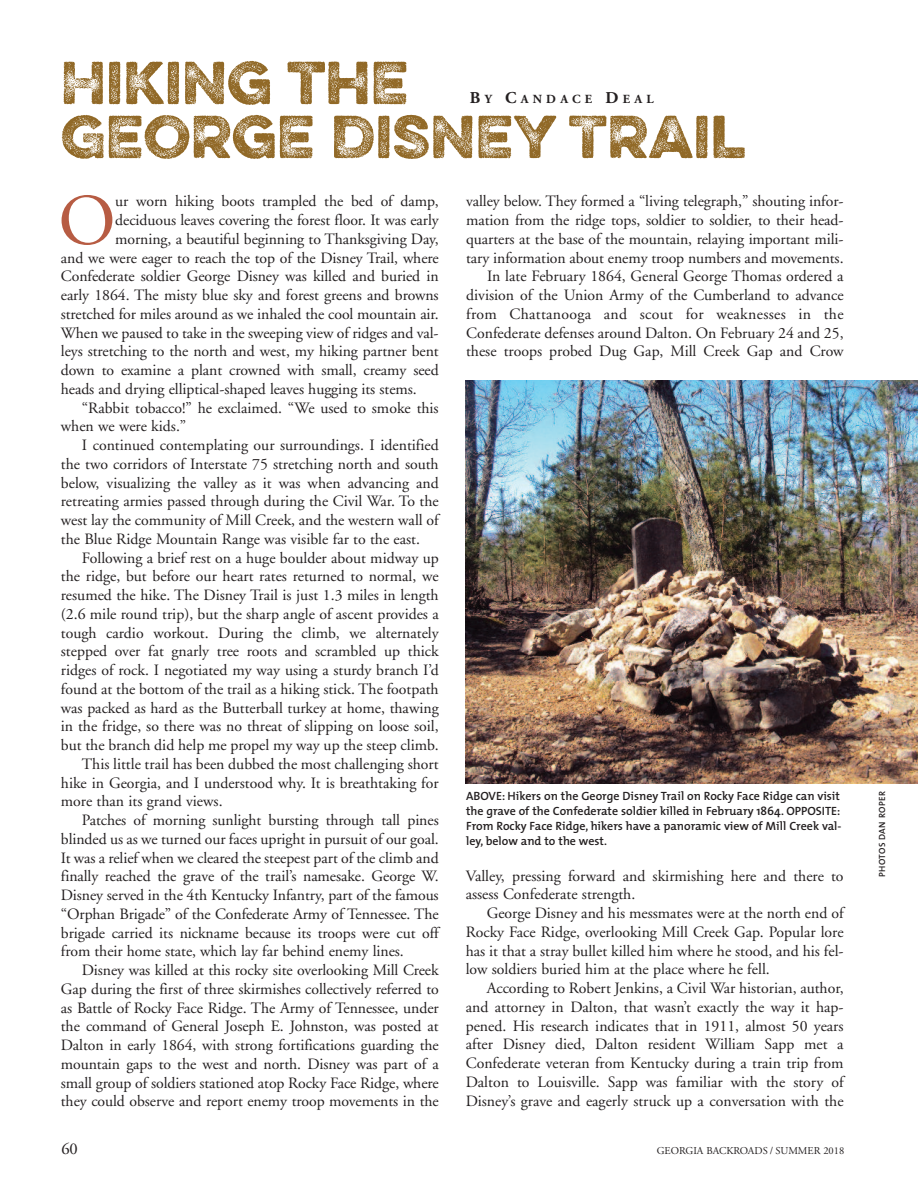
<style>
.page{position:relative;width:918px;height:1188px;background:#fff}
.page>*{position:absolute;margin:0;border:0;box-sizing:border-box;transform-origin:0 0}
.t1{font:72.3px "Adobe Garamond";color:#b75c43}
.t2{font:300 54px/54px "Eveleth Dot";color:#916927}
.t3{font:16.5px "Adobe Garamond";color:#231f20}
.t4{font:15.75px/18.8px "Adobe Garamond";letter-spacing:-.005em;color:#231f20;text-align:justify}
.t5{font:700 12.3px "Adobe Garamond";letter-spacing:.345em;color:#231f20}
.t6{font:600 12px/15px "The Mix";color:#231f20}
.t7{font:10.5px "Adobe Garamond";color:#231f20}
.t8{font:9px "The Mix Semi Bold Caps";letter-spacing:.045em;color:#231f20}
.s1{font-size:16.5px}
</style>
<div class="page">
<img style="left:466px;top:380px;width:452px;height:404px">
<h2 class="t2" style="left:61px;top:54px;width:686px">HIKING THE<br>GEORGE DISNEY TRAIL</h2>
<p class="t5" style="left:470px;top:94px;width:185px"><span class="s1">B</span>Y <span class="s1">C</span>ANDACE <span class="s1">D</span>EAL</p>
<h1 class="t1" style="left:58px;top:192px;width:59px">O</h1>
<p class="t4" style="left:115px;top:193px;width:325px">ur worn hiking boots trampled the bed of damp,</p>
<p class="t4" style="left:115px;top:212px;width:325px">deciduous leaves covering the forest floor. It was early</p>
<p class="t4" style="left:115px;top:231px;width:325px">morning, a beautiful beginning to Thanksgiving Day,</p>
<p class="t4" style="left:61px;top:250px;width:379px">and we were eager to reach the top of the Disney Trail, where</p>
<p class="t4" style="left:61px;top:268px;width:379px">Confederate soldier George Disney was killed and buried in</p>
<p class="t4" style="left:61px;top:287px;width:379px">early 1864. The misty blue sky and forest greens and browns</p>
<p class="t4" style="left:61px;top:306px;width:379px">stretched for miles around as we inhaled the cool mountain air.</p>
<p class="t4" style="left:61px;top:325px;width:379px">When we paused to take in the sweeping view of ridges and val-</p>
<p class="t4" style="left:61px;top:343px;width:379px">leys stretching to the north and west, my hiking partner bent</p>
<p class="t4" style="left:61px;top:362px;width:379px">down to examine a plant crowned with small, creamy seed</p>
<p class="t4" style="left:61px;top:381px;width:357px">heads and drying elliptical-shaped leaves hugging its stems.</p>
<p class="t4" style="left:82px;top:400px;width:358px">“Rabbit tobacco!” he exclaimed. “We used to smoke this</p>
<p class="t4" style="left:61px;top:418px;width:127px">when we were kids.”</p>
<p class="t4" style="left:82px;top:437px;width:358px">I continued contemplating our surroundings. I identified</p>
<p class="t4" style="left:61px;top:456px;width:379px">the two corridors of Interstate 75 stretching north and south</p>
<p class="t4" style="left:61px;top:475px;width:379px">below, visualizing the valley as it was when advancing and</p>
<p class="t4" style="left:61px;top:493px;width:379px">retreating armies passed through during the Civil War. To the</p>
<p class="t4" style="left:61px;top:512px;width:379px">west lay the community of Mill Creek, and the western wall of</p>
<p class="t4" style="left:61px;top:531px;width:361px">the Blue Ridge Mountain Range was visible far to the east.</p>
<p class="t4" style="left:82px;top:550px;width:358px">Following a brief rest on a huge boulder about midway up</p>
<p class="t4" style="left:61px;top:568px;width:379px">the ridge, but before our heart rates returned to normal, we</p>
<p class="t4" style="left:61px;top:587px;width:379px">resumed the hike. The Disney Trail is just 1.3 miles in length</p>
<p class="t4" style="left:61px;top:606px;width:379px">(2.6 mile round trip), but the sharp angle of ascent provides a</p>
<p class="t4" style="left:61px;top:625px;width:379px">tough cardio workout. During the climb, we alternately</p>
<p class="t4" style="left:61px;top:643px;width:379px">stepped over fat gnarly tree roots and scrambled up thick</p>
<p class="t4" style="left:61px;top:662px;width:379px">ridges of rock. I negotiated my way using a sturdy branch I’d</p>
<p class="t4" style="left:61px;top:681px;width:379px">found at the bottom of the trail as a hiking stick. The footpath</p>
<p class="t4" style="left:61px;top:700px;width:379px">was packed as hard as the Butterball turkey at home, thawing</p>
<p class="t4" style="left:61px;top:718px;width:379px">in the fridge, so there was no threat of slipping on loose soil,</p>
<p class="t4" style="left:61px;top:737px;width:379px">but the branch did help me propel my way up the steep climb.</p>
<p class="t4" style="left:82px;top:756px;width:358px">This little trail has been dubbed the most challenging short</p>
<p class="t4" style="left:61px;top:775px;width:379px">hike in Georgia, and I understood why. It is breathtaking for</p>
<p class="t4" style="left:61px;top:793px;width:163px">more than its grand views.</p>
<p class="t4" style="left:82px;top:812px;width:358px">Patches of morning sunlight bursting through tall pines</p>
<p class="t4" style="left:61px;top:831px;width:379px">blinded us as we turned our faces upright in pursuit of our goal.</p>
<p class="t4" style="left:61px;top:850px;width:379px">It was a relief when we cleared the steepest part of the climb and</p>
<p class="t4" style="left:61px;top:868px;width:379px">finally reached the grave of the trail’s namesake. George W.</p>
<p class="t4" style="left:61px;top:887px;width:379px">Disney served in the 4th Kentucky Infantry, part of the famous</p>
<p class="t4" style="left:61px;top:906px;width:379px">“Orphan Brigade” of the Confederate Army of Tennessee. The</p>
<p class="t4" style="left:61px;top:925px;width:379px">brigade carried its nickname because its troops were cut off</p>
<p class="t4" style="left:61px;top:943px;width:344px">from their home state, which lay far behind enemy lines.</p>
<p class="t4" style="left:82px;top:962px;width:358px">Disney was killed at this rocky site overlooking Mill Creek</p>
<p class="t4" style="left:61px;top:981px;width:379px">Gap during the first of three skirmishes collectively referred to</p>
<p class="t4" style="left:61px;top:1000px;width:379px">as Battle of Rocky Face Ridge. The Army of Tennessee, under</p>
<p class="t4" style="left:61px;top:1018px;width:379px">the command of General Joseph E. Johnston, was posted at</p>
<p class="t4" style="left:61px;top:1037px;width:379px">Dalton in early 1864, with strong fortifications guarding the</p>
<p class="t4" style="left:61px;top:1056px;width:379px">mountain gaps to the west and north. Disney was part of a</p>
<p class="t4" style="left:61px;top:1075px;width:379px">small group of soldiers stationed atop Rocky Face Ridge, where</p>
<p class="t4" style="left:61px;top:1093px;width:379px">they could observe and report enemy troop movements in the</p>
<p class="t4" style="left:466px;top:193px;width:379px;text-align:right">valley below. They formed a “living telegraph,” shouting infor&shy;mation from the ridge tops, soldier to soldier, to their head&shy;quarters at the base of the mountain, relaying important mili&shy;tary information about enemy troop numbers and movements.<br>In late February 1864, General George Thomas ordered a division of the Union Army of the Cumberland to advance from Chattanooga and scout for weaknesses in the Confederate defenses around Dalton. On February 24 and 25, these troops probed Dug Gap, Mill Creek Gap and Crow</p>
<p class="t6" style="left:466px;top:790px;width:377px">ABOVE: Hikers on the George Disney Trail on Rocky Face Ridge can visit the grave of the Confederate soldier killed in February 1864. OPPOSITE:<br>From Rocky Face Ridge, hikers have a panoramic view of Mill Creek val&shy;ley, below and to the west.</p>
<p class="t4" style="left:466px;top:868px;width:379px">Valley, pressing forward and skirmishing here and there to assess Confederate strength.</p>
<p class="t4" style="left:466px;top:905px;width:379px;text-indent:21px">George Disney and his messmates were at the north end of Rocky Face Ridge, overlooking Mill Creek Gap. Popular lore has it that a stray bullet killed him where he stood, and his fel&shy;low soldiers buried him at the place where he fell.</p>
<p class="t4" style="left:466px;top:980px;width:379px;text-indent:21px">According to Robert Jenkins, a Civil War historian, author, and attorney in Dalton, that wasn’t exactly the way it hap&shy;pened. His research indicates that in 1911, almost 50 years after Disney died, Dalton resident William Sapp met a Confederate veteran from Kentucky during a train trip from Dalton to Louisville. Sapp was familiar with the story of Disney’s grave and eagerly struck up a conversation with the</p>
<p class="t3" style="left:61px;top:1142px;width:18px">60</p>
<p class="t7" style="left:657px;top:1147px;width:189px">GEORGIA BACKROADS / SUMMER 2018</p>
<p class="t8" style="left:879px;top:877px;width:87px;rotate:-90deg">PHOTOS DAN ROPER</p>
</div>
